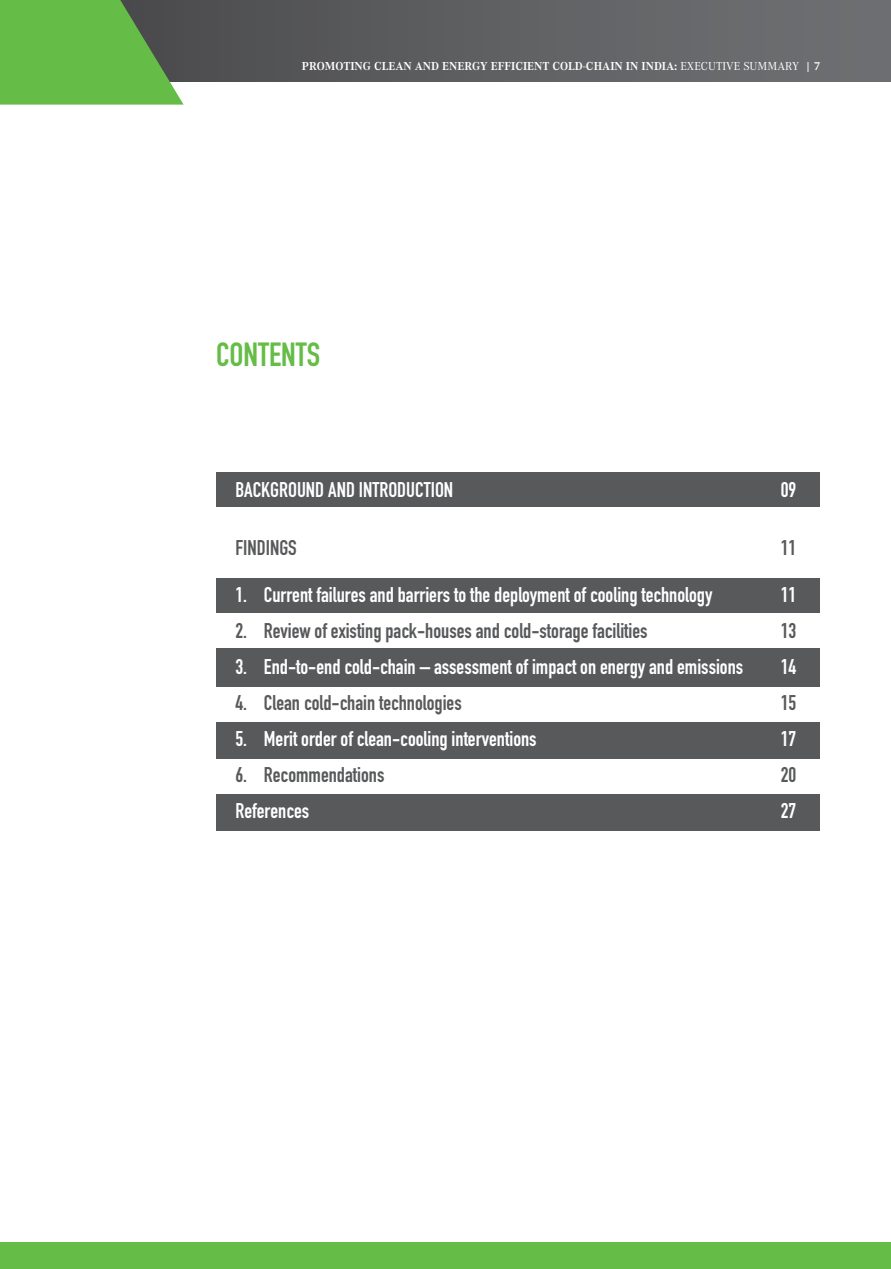
<style>
.page{position:relative;width:891px;height:1269px;background:#fff}
.page>*{position:absolute;margin:0;border:0;box-sizing:border-box;transform-origin:0 0}
.t1{font:33px "DIN Engschrift Std";color:#65bc46}
.t2{font:21px "DIN Engschrift Std";color:#fff}
.t3{font:21px "DIN Engschrift Std";color:#58595b}
.t4{font:700 12px "Corporate A";color:#fff}
.s1{font-weight:400}
</style>
<div class="page">
<svg style="left:184px;top:0;width:707px;height:82px;background:#5f6062"></svg>
<div style="left:0;top:1242px;width:891px;height:27px;background:#65bc46"></div>
<svg style="left:0;top:0;width:184px;height:105px;background:#62aa49"></svg>
<div style="left:217px;top:472px;width:603px;height:35px;background:#58595b"></div>
<div style="left:217px;top:578px;width:603px;height:253px;background:#58595b"></div>
<div style="left:217px;top:613px;width:603px;height:35px;background:#fff"></div>
<div style="left:217px;top:687px;width:603px;height:35px;background:#fff"></div>
<div style="left:217px;top:759px;width:603px;height:35px;background:#fff"></div>
<p class="t4" style="left:302px;top:59px;width:520px">PROMOTING CLEAN AND ENERGY EFFICIENT COLD-CHAIN IN INDIA: <span class="s1">EXECUTIVE SUMMARY</span> | 7</p>
<h1 class="t1" style="left:216px;top:335px;width:106px">CONTENTS</h1>
<p class="t2" style="left:235px;top:477px;width:219px">BACKGROUND AND INTRODUCTION</p>
<p class="t2" style="left:781px;top:477px;width:17px">09</p>
<p class="t3" style="left:235px;top:535px;width:63px">FINDINGS</p>
<p class="t3" style="left:781px;top:535px;width:17px">11</p>
<p class="t2" style="left:235px;top:582px;width:478px">1. Current failures and barriers to the deployment of cooling technology</p>
<p class="t2" style="left:781px;top:582px;width:17px">11</p>
<p class="t3" style="left:235px;top:618px;width:414px">2. Review of existing pack-houses and cold-storage facilities</p>
<p class="t3" style="left:781px;top:618px;width:17px">13</p>
<p class="t2" style="left:235px;top:654px;width:509px">3. End-to-end cold-chain – assessment of impact on energy and emissions</p>
<p class="t2" style="left:781px;top:654px;width:17px">14</p>
<p class="t3" style="left:235px;top:690px;width:228px">4. Clean cold-chain technologies</p>
<p class="t3" style="left:781px;top:690px;width:17px">15</p>
<p class="t2" style="left:235px;top:726px;width:303px">5. Merit order of clean-cooling interventions</p>
<p class="t2" style="left:781px;top:726px;width:17px">17</p>
<p class="t3" style="left:235px;top:762px;width:151px">6. Recommendations</p>
<p class="t3" style="left:781px;top:762px;width:17px">20</p>
<p class="t2" style="left:235px;top:798px;width:75px">References</p>
<p class="t2" style="left:781px;top:798px;width:17px">27</p>
</div>
